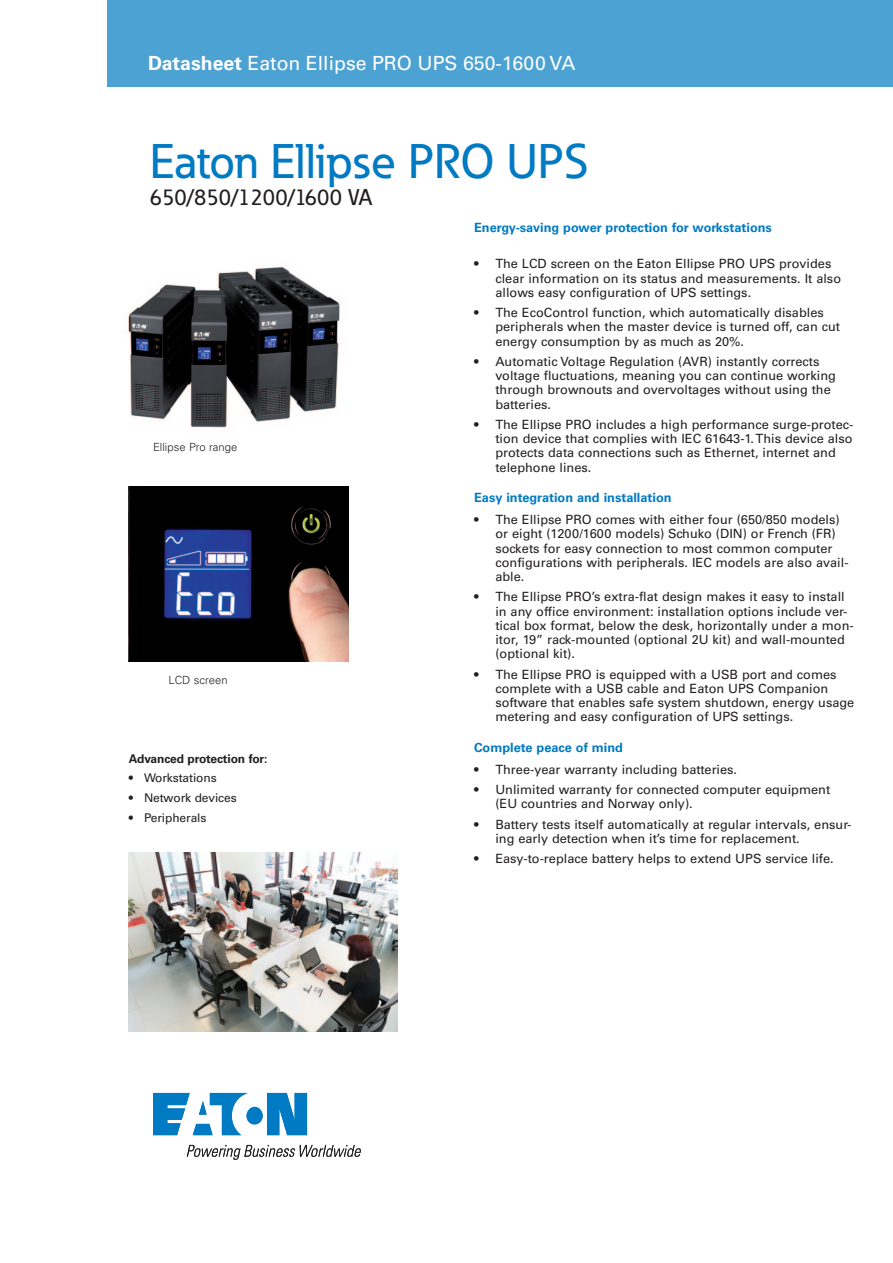
<style>
.page{position:relative;width:893px;height:1263px;background:#fff}
.page>*{position:absolute;margin:0;border:0;box-sizing:border-box;transform-origin:0 0}
.Headline{font:500 48px "Eaton";color:#007ac2}
.Body_Copy{font:500 22.5px "Eaton";color:#231f20}
.Product_line{font:19.5px "Univers LT Std";color:#fff}
.Body_copy_bullet{font:12.75px/14.2px "Univers LT Std";color:#231f20}
.Body_Copy_Head{font:700 12.75px "Univers LT Std";color:#007ac2}
.Features_bullets{font:12px "Univers LT Pro 55 Roman";letter-spacing:-.01em;color:#231f20}
.Features_bullets-2{font:700 12px "Univers LT Std";letter-spacing:-.01em;color:#231f20}
.Body_Copy-2{font:300 11.25px "Univers LT Std";color:#231f20}
.s1{font-family:"Univers LT";font-weight:700}
</style>
<div class="page">
<svg style="left:153px;top:1093px;width:154px;height:42px"></svg>
<svg style="left:187px;top:1145px;width:174px;height:15px"></svg>
<img style="left:129px;top:487px;width:220px;height:174px">
<img style="left:129px;top:853px;width:268px;height:179px">
<div style="left:107px;top:0;width:786px;height:86px;background:#4da2d4"></div>
<img style="left:128px;top:266px;width:212px;height:162px">
<p class="Product_line" style="left:148px;top:51px;width:429px"><span class="s1">Datasheet</span> Eaton Ellipse PRO UPS 650-1600 VA</p>
<p class="Headline" style="left:150px;top:132px;width:440px">Eaton Ellipse PRO UPS</p>
<p class="Body_Copy" style="left:150px;top:184px;width:224px">650/850/1200/1600 VA</p>
<p class="Body_Copy_Head" style="left:474px;top:220px;width:299px">Energy-saving power protection for workstations</p>
<p class="Body_copy_bullet" style="left:495px;top:257px;width:347px;text-indent:-21px">• The LCD screen on the Eaton Ellipse PRO UPS provides clear information on its status and measurements. It also allows easy configuration of UPS settings.</p>
<p class="Body_copy_bullet" style="left:495px;top:305px;width:346px;text-indent:-21px">• The EcoControl function, which automatically disables peripherals when the master device is turned off, can cut energy consumption by as much as 20%.</p>
<p class="Body_copy_bullet" style="left:495px;top:354px;width:342px;text-indent:-21px">• Automatic Voltage Regulation (AVR) instantly corrects voltage fluctuations, meaning you can continue working through brownouts and overvoltages without using the batteries.</p>
<p class="Body_copy_bullet" style="left:495px;top:417px;width:360px;text-indent:-21px">• The Ellipse PRO includes a high performance surge-protec&shy;tion device that complies with IEC 61643-1.This device also protects data connections such as Ethernet, internet and telephone lines.</p>
<p class="Body_Copy_Head" style="left:474px;top:490px;width:199px">Easy integration and installation</p>
<p class="Body_copy_bullet" style="left:495px;top:512px;width:355px;text-indent:-21px">• The Ellipse PRO comes with either four (650/850 models) or eight (1200/1600 models) Schuko (DIN) or French (FR) sockets for easy connection to most common computer configurations with peripherals. IEC models are also avail&shy;able.</p>
<p class="Body_copy_bullet" style="left:495px;top:590px;width:360px;text-indent:-21px">• The Ellipse PRO’s extra-flat design makes it easy to install in any office environment: installation options include ver&shy;tical box format, below the desk, horizontally under a mon&shy;itor, 19” rack-mounted (optional 2U kit) and wall-mounted (optional kit).</p>
<p class="Body_copy_bullet" style="left:495px;top:667px;width:360px;text-indent:-21px">• The Ellipse PRO is equipped with a USB port and comes complete with a USB cable and Eaton UPS Companion software that enables safe system shutdown, energy usage metering and easy configuration of UPS settings.</p>
<p class="Body_Copy_Head" style="left:474px;top:740px;width:150px">Complete peace of mind</p>
<p class="Body_copy_bullet" style="left:474px;top:762px;width:265px">• Three-year warranty including batteries.</p>
<p class="Body_copy_bullet" style="left:495px;top:782px;width:336px;text-indent:-21px">• Unlimited warranty for connected computer equipment (EU countries and Norway only).</p>
<p class="Body_copy_bullet" style="left:495px;top:817px;width:357px;text-indent:-21px">• Battery tests itself automatically at regular intervals, ensur&shy;ing early detection when it’s time for replacement.</p>
<p class="Body_copy_bullet" style="left:474px;top:851px;width:361px">• Easy-to-replace battery helps to extend UPS service life.</p>
<p class="Body_Copy-2" style="left:153px;top:440px;width:86px">Ellipse Pro range</p>
<p class="Body_Copy-2" style="left:169px;top:673px;width:61px">LCD screen</p>
<p class="Features_bullets-2" style="left:129px;top:751px;width:140px">Advanced protection for:</p>
<p class="Features_bullets" style="left:129px;top:771px;width:89px">• Workstations</p>
<p class="Features_bullets" style="left:129px;top:791px;width:109px">• Network devices</p>
<p class="Features_bullets" style="left:129px;top:810px;width:79px">• Peripherals</p>
</div>
